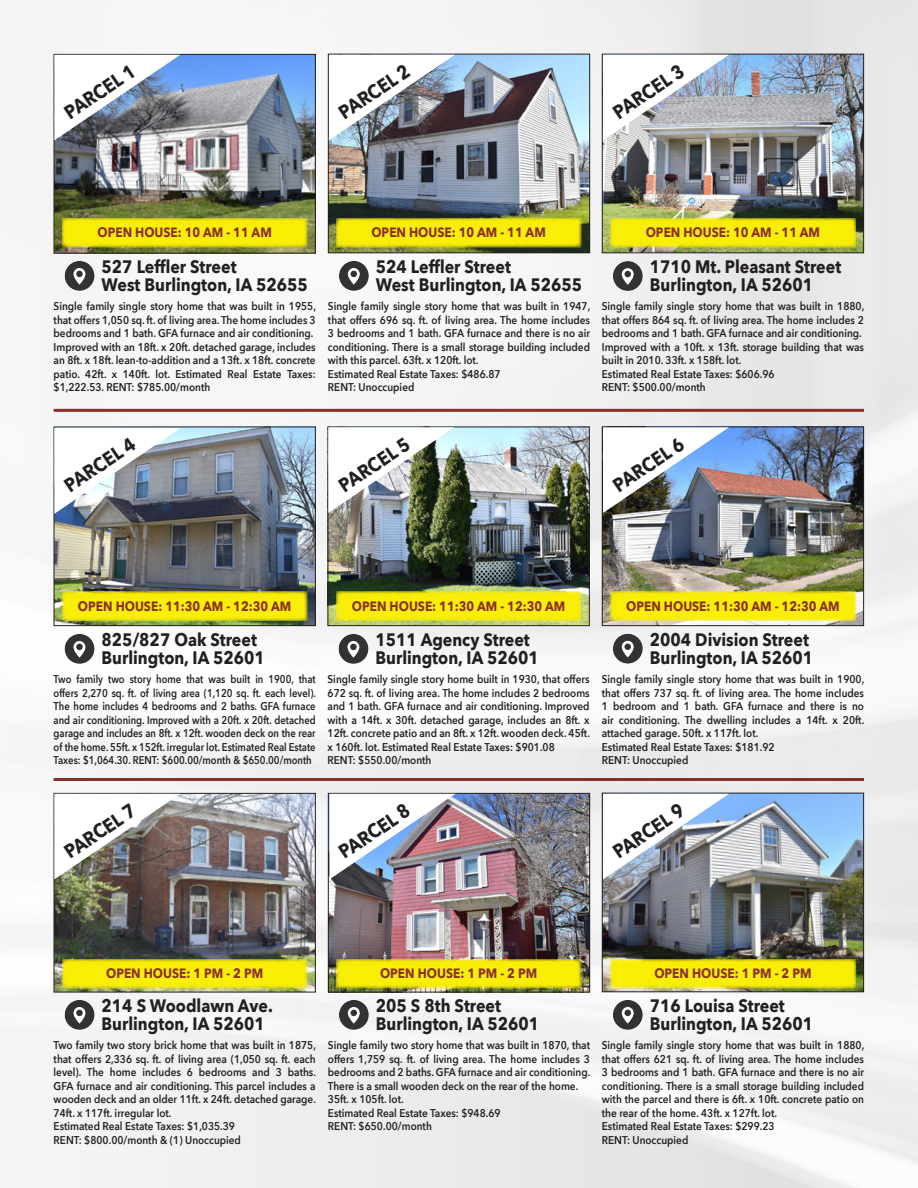
<style>
.page{position:relative;width:918px;height:1188px;background:#fff}
.page>*{position:absolute;margin:0;border:0;box-sizing:border-box;transform-origin:0 0}
.t1{font:700 19.5px "Avenir Next";color:#231f20;scale:.89 1}
.t2{font:700 18px "Avenir Next";color:#231f20;scale:.89 1}
.t3{font:700 13.5px "Avenir Next";color:#8a3029;scale:.89 1}
.t4{font:600 11.25px/13.5px "Avenir Next";color:#231f20;text-align:justify;scale:.89 1}
.t5{font:600 11.25px/13.5px "Avenir Next";color:#231f20;text-align:justify;scale:.84 1}
</style>
<div class="page">
<img style="left:0;top:0;width:918px;height:1188px">
<img style="left:56px;top:56px;width:258px;height:195px">
<div style="left:54px;top:54px;width:262px;height:199px;border:1px solid #231f20"></div>
<img style="left:56px;top:429px;width:258px;height:195px">
<div style="left:54px;top:427px;width:262px;height:199px;border:1px solid #231f20"></div>
<img style="left:56px;top:795px;width:258px;height:195px">
<div style="left:54px;top:793px;width:262px;height:199px;border:1px solid #231f20"></div>
<img style="left:330px;top:429px;width:258px;height:195px">
<div style="left:328px;top:427px;width:262px;height:199px;border:1px solid #231f20"></div>
<img style="left:604px;top:795px;width:258px;height:195px">
<div style="left:602px;top:793px;width:262px;height:199px;border:1px solid #231f20"></div>
<img style="left:330px;top:795px;width:258px;height:195px">
<div style="left:328px;top:793px;width:262px;height:199px;border:1px solid #231f20"></div>
<img style="left:604px;top:429px;width:258px;height:195px">
<div style="left:602px;top:427px;width:262px;height:199px;border:1px solid #231f20"></div>
<svg style="left:65px;top:261px;width:29px;height:30px"></svg>
<svg style="left:65px;top:634px;width:29px;height:30px"></svg>
<svg style="left:65px;top:1000px;width:29px;height:30px"></svg>
<svg style="left:339px;top:634px;width:29px;height:30px"></svg>
<svg style="left:613px;top:1000px;width:30px;height:30px"></svg>
<svg style="left:339px;top:1000px;width:30px;height:30px"></svg>
<svg style="left:613px;top:634px;width:30px;height:30px"></svg>
<hr style="left:54px;top:409px;width:810px;height:3px;background:#8a3029">
<hr style="left:54px;top:778px;width:810px;height:3px;background:#8a3029">
<img style="left:330px;top:56px;width:258px;height:195px">
<div style="left:328px;top:54px;width:262px;height:199px;border:1px solid #231f20"></div>
<svg style="left:339px;top:261px;width:30px;height:30px"></svg>
<img style="left:604px;top:56px;width:258px;height:195px">
<div style="left:602px;top:54px;width:262px;height:199px;border:1px solid #231f20"></div>
<svg style="left:613px;top:261px;width:30px;height:30px"></svg>
<div style="left:62px;top:218px;width:245px;height:30px;background:#f9ee06"></div>
<div style="left:62px;top:591px;width:245px;height:30px;background:#f9ee06"></div>
<div style="left:62px;top:959px;width:245px;height:30px;background:#f9ee06"></div>
<div style="left:336px;top:218px;width:245px;height:30px;background:#f9ee06"></div>
<div style="left:336px;top:591px;width:245px;height:30px;background:#f9ee06"></div>
<div style="left:336px;top:959px;width:245px;height:30px;background:#f9ee06"></div>
<div style="left:610px;top:218px;width:246px;height:30px;background:#f9ee06"></div>
<div style="left:610px;top:591px;width:246px;height:30px;background:#f9ee06"></div>
<div style="left:610px;top:959px;width:246px;height:30px;background:#f9ee06"></div>
<svg style="left:54px;top:55px;width:126px;height:85px"></svg>
<svg style="left:54px;top:428px;width:126px;height:86px"></svg>
<svg style="left:54px;top:794px;width:126px;height:85px"></svg>
<svg style="left:329px;top:55px;width:126px;height:85px"></svg>
<img style="left:328px;top:427px;width:126px;height:86px">
<img style="left:329px;top:794px;width:126px;height:85px">
<svg style="left:603px;top:55px;width:126px;height:85px"></svg>
<img style="left:603px;top:427px;width:126px;height:86px">
<svg style="left:603px;top:794px;width:126px;height:85px"></svg>
<p class="t1" style="left:57px;top:100px;width:93px;rotate:-34deg">PARCEL 1</p>
<p class="t1" style="left:331px;top:100px;width:93px;rotate:-34deg">PARCEL 2</p>
<p class="t1" style="left:606px;top:100px;width:93px;rotate:-34deg">PARCEL 3</p>
<p class="t3" style="left:97px;top:221px;width:197px">OPEN HOUSE: 10 AM - 11 AM</p>
<p class="t2" style="left:102px;top:251px;width:153px">527 Leffler Street</p>
<p class="t2" style="left:102px;top:269px;width:233px">West Burlington, IA 52655</p>
<p class="t4" style="left:54px;top:299px;width:296px">Single family single story home that was built in 1955, that offers 1,050 sq. ft. of living area. The home includes 3 bedrooms and 1 bath. GFA furnace and air conditioning.</p>
<p class="t4" style="left:54px;top:340px;width:296px">Improved with an 18ft. x 20ft. detached garage, includes an 8ft. x 18ft. lean-to-addition and a 13ft. x 18ft. concrete patio. 42ft. x 140ft. lot. Estimated Real Estate Taxes: $1,222.53. RENT: $785.00/month</p>
<p class="t3" style="left:371px;top:221px;width:197px">OPEN HOUSE: 10 AM - 11 AM</p>
<p class="t2" style="left:376px;top:251px;width:153px">524 Leffler Street</p>
<p class="t2" style="left:376px;top:269px;width:233px">West Burlington, IA 52655</p>
<p class="t4" style="left:328px;top:299px;width:296px">Single family single story home that was built in 1947, that offers 696 sq. ft. of living area. The home includes 3 bedrooms and 1 bath. GFA furnace and there is no air conditioning. There is a small storage building included with this parcel. 63ft. x 120ft. lot.</p>
<p class="t4" style="left:328px;top:367px;width:196px">Estimated Real Estate Taxes: $486.87</p>
<p class="t4" style="left:328px;top:380px;width:99px">RENT: Unoccupied</p>
<p class="t3" style="left:646px;top:221px;width:197px">OPEN HOUSE: 10 AM - 11 AM</p>
<p class="t2" style="left:650px;top:251px;width:217px">1710 Mt. Pleasant Street</p>
<p class="t2" style="left:650px;top:270px;width:185px">Burlington, IA 52601</p>
<p class="t4" style="left:602px;top:299px;width:296px">Single family single story home that was built in 1880, that offers 864 sq. ft. of living area. The home includes 2 bedrooms and 1 bath. GFA furnace and air conditioning.</p>
<p class="t4" style="left:602px;top:340px;width:296px">Improved with a 10ft. x 13ft. storage building that was built in 2010. 33ft. x 158ft. lot.</p>
<p class="t4" style="left:602px;top:367px;width:196px">Estimated Real Estate Taxes: $606.96</p>
<p class="t4" style="left:602px;top:380px;width:118px">RENT: $500.00/month</p>
<p class="t1" style="left:57px;top:473px;width:93px;rotate:-34deg">PARCEL 4</p>
<p class="t1" style="left:331px;top:473px;width:93px;rotate:-34deg">PARCEL 5</p>
<p class="t1" style="left:606px;top:473px;width:93px;rotate:-34deg">PARCEL 6</p>
<p class="t3" style="left:78px;top:594px;width:241px">OPEN HOUSE: 11:30 AM - 12:30 AM</p>
<p class="t2" style="left:102px;top:624px;width:176px">825/827 Oak Street</p>
<p class="t2" style="left:102px;top:642px;width:185px">Burlington, IA 52601</p>
<p class="t5" style="left:54px;top:672px;width:314px">Two family two story home that was built in 1900, that offers 2,270 sq. ft. of living area (1,120 sq. ft. each level).<br>The home includes 4 bedrooms and 2 baths. GFA furnace and air conditioning. Improved with a 20ft. x 20ft. detached garage and includes an 8ft. x 12ft. wooden deck on the rear of the home. 55ft. x 152ft. irregular lot. Estimated Real Estate Taxes: $1,064.30. RENT: $600.00/month &amp; $650.00/month</p>
<p class="t3" style="left:352px;top:594px;width:241px">OPEN HOUSE: 11:30 AM - 12:30 AM</p>
<p class="t2" style="left:376px;top:624px;width:175px">1511 Agency Street</p>
<p class="t2" style="left:376px;top:642px;width:185px">Burlington, IA 52601</p>
<p class="t4" style="left:328px;top:672px;width:296px">Single family single story home built in 1930, that offers 672 sq. ft. of living area. The home includes 2 bedrooms and 1 bath. GFA furnace and air conditioning. Improved with a 14ft. x 30ft. detached garage, includes an 8ft. x 12ft. concrete patio and an 8ft. x 12ft. wooden deck. 45ft. x 160ft. lot. Estimated Real Estate Taxes: $901.08</p>
<p class="t4" style="left:328px;top:753px;width:118px">RENT: $550.00/month</p>
<p class="t3" style="left:626px;top:594px;width:241px">OPEN HOUSE: 11:30 AM - 12:30 AM</p>
<p class="t2" style="left:650px;top:624px;width:180px">2004 Division Street</p>
<p class="t2" style="left:650px;top:642px;width:185px">Burlington, IA 52601</p>
<p class="t4" style="left:602px;top:672px;width:296px">Single family single story home that was built in 1900, that offers 737 sq. ft. of living area. The home includes 1 bedroom and 1 bath. GFA furnace and there is no air conditioning. The dwelling includes a 14ft. x 20ft. attached garage. 50ft. x 117ft. lot.</p>
<p class="t4" style="left:602px;top:740px;width:196px">Estimated Real Estate Taxes: $181.92</p>
<p class="t4" style="left:602px;top:753px;width:99px">RENT: Unoccupied</p>
<p class="t1" style="left:57px;top:840px;width:93px;rotate:-34deg">PARCEL 7</p>
<p class="t1" style="left:331px;top:840px;width:93px;rotate:-34deg">PARCEL 8</p>
<p class="t1" style="left:606px;top:840px;width:93px;rotate:-34deg">PARCEL 9</p>
<p class="t3" style="left:106px;top:962px;width:178px">OPEN HOUSE: 1 PM - 2 PM</p>
<p class="t2" style="left:102px;top:990px;width:194px">214 S Woodlawn Ave.</p>
<p class="t2" style="left:102px;top:1008px;width:185px">Burlington, IA 52601</p>
<p class="t4" style="left:54px;top:1038px;width:296px">Two family two story brick home that was built in 1875, that offers 2,336 sq. ft. of living area (1,050 sq. ft. each level). The home includes 6 bedrooms and 3 baths.<br>GFA furnace and air conditioning. This parcel includes a wooden deck and an older 11ft. x 24ft. detached garage.</p>
<p class="t4" style="left:54px;top:1106px;width:134px">74ft. x 117ft. irregular lot.</p>
<p class="t4" style="left:54px;top:1119px;width:205px">Estimated Real Estate Taxes: $1,035.39</p>
<p class="t4" style="left:54px;top:1133px;width:212px">RENT: $800.00/month &amp; (1) Unoccupied</p>
<p class="t3" style="left:380px;top:962px;width:178px">OPEN HOUSE: 1 PM - 2 PM</p>
<p class="t2" style="left:376px;top:990px;width:142px">205 S 8th Street</p>
<p class="t2" style="left:376px;top:1008px;width:185px">Burlington, IA 52601</p>
<p class="t4" style="left:328px;top:1038px;width:296px">Single family two story home that was built in 1870, that offers 1,759 sq. ft. of living area. The home includes 3 bedrooms and 2 baths. GFA furnace and air conditioning.<br>There is a small wooden deck on the rear of the home.</p>
<p class="t4" style="left:328px;top:1092px;width:87px">35ft. x 105ft. lot.</p>
<p class="t4" style="left:328px;top:1106px;width:196px">Estimated Real Estate Taxes: $948.69</p>
<p class="t4" style="left:328px;top:1119px;width:118px">RENT: $650.00/month</p>
<p class="t3" style="left:654px;top:962px;width:178px">OPEN HOUSE: 1 PM - 2 PM</p>
<p class="t2" style="left:650px;top:990px;width:153px">716 Louisa Street</p>
<p class="t2" style="left:650px;top:1008px;width:185px">Burlington, IA 52601</p>
<p class="t4" style="left:602px;top:1038px;width:296px">Single family single story home that was built in 1880, that offers 621 sq. ft. of living area. The home includes 3 bedrooms and 1 bath. GFA furnace and there is no air conditioning. There is a small storage building included with the parcel and there is 6ft. x 10ft. concrete patio on the rear of the home. 43ft. x 127ft. lot.</p>
<p class="t4" style="left:602px;top:1119px;width:196px">Estimated Real Estate Taxes: $299.23</p>
<p class="t4" style="left:602px;top:1133px;width:99px">RENT: Unoccupied</p>
</div>
